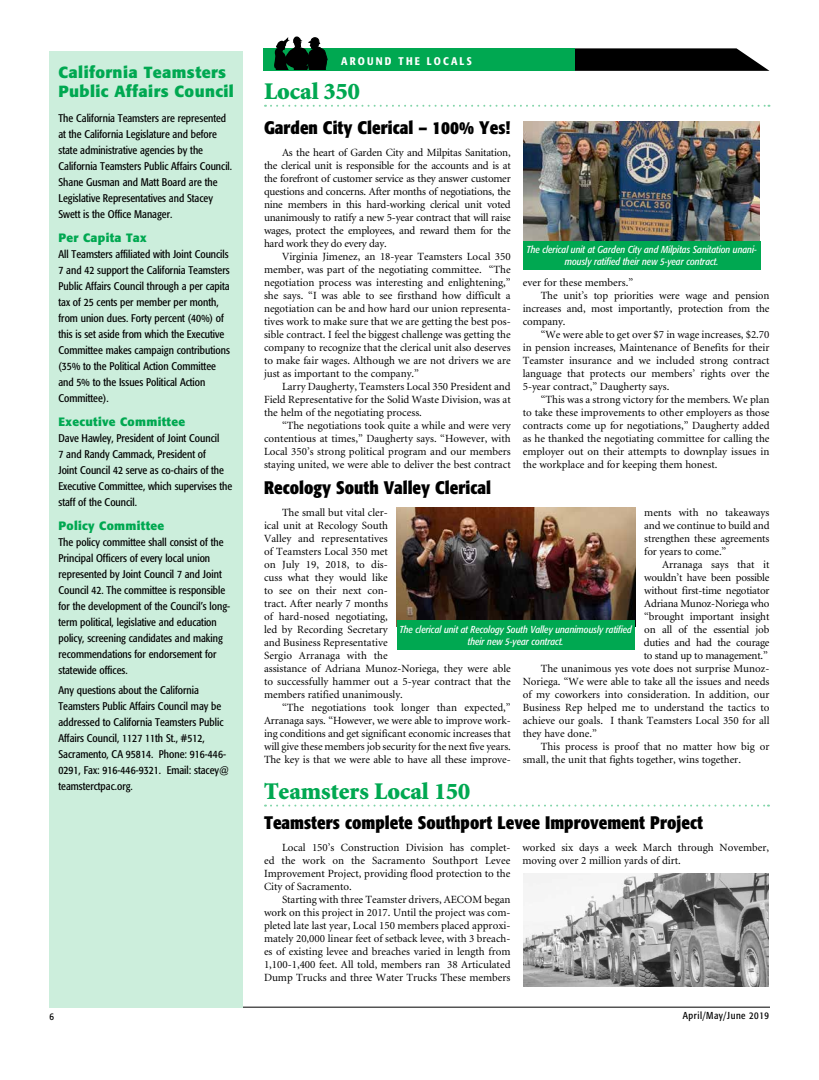
<style>
.page{position:relative;width:819px;height:1080px;background:#fff}
.page>*{position:absolute;margin:0;border:0;box-sizing:border-box;transform-origin:0 0}
.t1{font:900 24px "Minion";color:#00a851}
.t2{font:700 condensed 18px "Formata";color:#000}
.t3{font:700 16px/19.2px "Formata";letter-spacing:.025em;color:#00a851}
.t4{font:700 12px "Formata";letter-spacing:.025em;color:#00a851}
.t5{font:11px/13px "Minion";color:#000;text-align:justify}
.t6{font:condensed 11px/16px "Formata";color:#000}
.t7{font:11px "Minion";letter-spacing:-.02em;color:#000}
.t8{font:500 condensed 11px "Formata";letter-spacing:.2em;color:#fff}
.t9{font:italic condensed 10px/12px "Formata";color:#fff;text-align:center}
.t10{font:condensed 10px "Formata";letter-spacing:.05em;color:#000}
</style>
<div class="page">
<hr style="left:50px;top:1007px;width:720px;height:1px;background:#000">
<div style="left:50px;top:52px;width:193px;height:956px;background:#cceedc"></div>
<svg style="left:265px;top:105px;width:504px;height:2px"></svg>
<img style="left:397px;top:508px;width:238px;height:112px">
<img style="left:523px;top:122px;width:237px;height:119px">
<svg style="left:265px;top:805px;width:504px;height:2px"></svg>
<img style="left:523px;top:873px;width:246px;height:113px">
<div style="left:523px;top:241px;width:237px;height:29px;background:#00a851"></div>
<div style="left:397px;top:620px;width:238px;height:30px;background:#00a851"></div>
<svg style="left:575px;top:48px;width:195px;height:23px;background:#1b1b1b"></svg>
<div style="left:264px;top:48px;width:311px;height:23px;background:#00a851"></div>
<svg style="left:274px;top:36px;width:53px;height:34px"></svg>
<h3 class="t3" style="left:58px;top:62px;width:177px">California Teamsters<br>Public Affairs Council</h3>
<p class="t6" style="left:58px;top:110px;width:175px">The California Teamsters are represented at the California Legislature and before state administrative agencies by the California Teamsters Public Affairs Council.<br>Shane Gusman and Matt Board are the Legislative Representatives and Stacey Swett is the Office Manager.</p>
<p class="t4" style="left:58px;top:230px;width:90px">Per Capita Tax</p>
<p class="t6" style="left:58px;top:246px;width:173px">All Teamsters affiliated with Joint Councils 7 and 42 support the California Teamsters Public Affairs Council through a per capita tax of 25 cents per member per month, from union dues. Forty percent (40%) of this is set aside from which the Executive Committee makes campaign contributions (35% to the Political Action Committee and 5% to the Issues Political Action Committee).</p>
<p class="t4" style="left:58px;top:414px;width:128px">Executive Committee</p>
<p class="t6" style="left:58px;top:430px;width:175px">Dave Hawley, President of Joint Council<br>7 and Randy Cammack, President of<br>Joint Council 42 serve as co-chairs of the Executive Committee, which supervises the staff of the Council.</p>
<p class="t4" style="left:58px;top:518px;width:107px">Policy Committee</p>
<p class="t6" style="left:58px;top:534px;width:173px">The policy committee shall consist of the Principal Officers of every local union represented by Joint Council 7 and Joint Council 42. The committee is responsible for the development of the Council’s long&shy;term political, legislative and education policy, screening candidates and making recommendations for endorsement for statewide offices.</p>
<p class="t6" style="left:58px;top:682px;width:172px">Any questions about the California Teamsters Public Affairs Council may be addressed to California Teamsters Public Affairs Council, 1127 11th St., #512, Sacramento, CA 95814. Phone: 916-446- 0291, Fax: 916-446-9321. Email: stacey@ teamsterctpac.org.</p>
<p class="t8" style="left:341px;top:54px;width:132px">AROUND THE LOCALS</p>
<h1 class="t1" style="left:264px;top:79px;width:97px">Local 350</h1>
<h2 class="t2" style="left:264px;top:116px;width:248px">Garden City Clerical – 100% Yes!</h2>
<p class="t5" style="left:264px;top:146px;width:248px;text-indent:18px">As the heart of Garden City and Milpitas Sanitation, the clerical unit is responsible for the accounts and is at the forefront of customer service as they answer customer questions and concerns. After months of negotiations, the nine members in this hard-working clerical unit voted unanimously to ratify a new 5-year contract that will raise wages, protect the employees, and reward them for the hard work they do every day.</p>
<p class="t5" style="left:264px;top:250px;width:248px;text-indent:18px">Virginia Jimenez, an 18-year Teamsters Local 350 member, was part of the negotiating committee. “The negotiation process was interesting and enlightening,” she says. “I was able to see firsthand how difficult a negotiation can be and how hard our union representa&shy;tives work to make sure that we are getting the best pos&shy;sible contract. I feel the biggest challenge was getting the company to recognize that the clerical unit also deserves to make fair wages. Although we are not drivers we are just as important to the company.”</p>
<p class="t5" style="left:264px;top:380px;width:248px;text-indent:18px">Larry Daugherty, Teamsters Local 350 President and Field Representative for the Solid Waste Division, was at the helm of the negotiating process.</p>
<p class="t5" style="left:264px;top:419px;width:248px;text-indent:18px">“The negotiations took quite a while and were very contentious at times,” Daugherty says. “However, with Local 350’s strong political program and our members staying united, we were able to deliver the best contract</p>
<p class="t9" style="left:526px;top:244px;width:232px">The clerical unit at Garden City and Milpitas Sanitation unani&shy;mously ratified their new 5-year contract.</p>
<p class="t5" style="left:523px;top:276px;width:112px">ever for these members.”</p>
<p class="t5" style="left:541px;top:289px;width:230px">The unit’s top priorities were wage and pension</p>
<p class="t5" style="left:523px;top:302px;width:248px">increases and, most importantly, protection from the</p>
<p class="t5" style="left:523px;top:315px;width:44px">company.</p>
<p class="t5" style="left:541px;top:328px;width:230px">“We were able to get over $7 in wage increases, $2.70</p>
<p class="t5" style="left:523px;top:341px;width:248px">in pension increases, Maintenance of Benefits for their</p>
<p class="t5" style="left:523px;top:354px;width:248px">Teamster insurance and we included strong contract</p>
<p class="t5" style="left:523px;top:367px;width:248px">language that protects our members’ rights over the</p>
<p class="t5" style="left:523px;top:380px;width:148px">5-year contract,” Daugherty says.</p>
<p class="t5" style="left:541px;top:393px;width:230px">“This was a strong victory for the members. We plan</p>
<p class="t5" style="left:523px;top:406px;width:248px">to take these improvements to other employers as those</p>
<p class="t5" style="left:523px;top:419px;width:248px">contracts come up for negotiations,” Daugherty added</p>
<p class="t5" style="left:523px;top:432px;width:248px">as he thanked the negotiating committee for calling the</p>
<p class="t5" style="left:523px;top:445px;width:248px">employer out on their attempts to downplay issues in</p>
<p class="t5" style="left:523px;top:458px;width:196px">the workplace and for keeping them honest.</p>
<h2 class="t2" style="left:264px;top:476px;width:229px">Recology South Valley Clerical</h2>
<p class="t5" style="left:264px;top:506px;width:248px;text-align:left;text-indent:18px">The small but vital cler-<br>ical unit at Recology South<br>Valley and representatives<br>of Teamsters Local 350 met<br>on July 19, 2018, to dis-<br>cuss what they would like<br>to see on their next con-<br>tract. After nearly 7 months<br>of hard-nosed negotiating,<br>led by Recording Secretary<br>and Business Representative<br>Sergio Arranaga with the<br>assistance of Adriana Munoz-Noriega, they were able to successfully hammer out a 5-year contract that the members ratified unanimously.</p>
<p class="t5" style="left:264px;top:701px;width:248px;text-indent:18px">“The negotiations took longer than expected,” Arranaga says. “However, we were able to improve work&shy;ing conditions and get significant economic increases that will give these members job security for the next five years.<br>The key is that we were able to have all these improve-</p>
<p class="t5" style="left:644px;top:506px;width:127px">ments with no takeaways and we continue to build and strengthen these agreements for years to come.”</p>
<p class="t5" style="left:662px;top:558px;width:109px">Arranaga says that it</p>
<p class="t7" style="left:644px;top:572px;width:127px">wouldn’t have been possible</p>
<p class="t7" style="left:644px;top:585px;width:127px">without first-time negotiator</p>
<p class="t7" style="left:644px;top:598px;width:127px">Adriana Munoz-Noriega who</p>
<p class="t5" style="left:644px;top:610px;width:127px">“brought important insight</p>
<p class="t5" style="left:644px;top:623px;width:127px">on all of the essential job</p>
<p class="t7" style="left:644px;top:637px;width:127px">duties and had the courage</p>
<p class="t7" style="left:644px;top:650px;width:126px">to stand up to management.”</p>
<p class="t5" style="left:541px;top:662px;width:230px">The unanimous yes vote does not surprise Munoz-</p>
<p class="t5" style="left:523px;top:675px;width:248px">Noriega. “We were able to take all the issues and needs</p>
<p class="t5" style="left:523px;top:688px;width:248px">of my coworkers into consideration. In addition, our</p>
<p class="t5" style="left:523px;top:701px;width:248px">Business Rep helped me to understand the tactics to</p>
<p class="t5" style="left:523px;top:714px;width:248px">achieve our goals. I thank Teamsters Local 350 for all</p>
<p class="t5" style="left:523px;top:727px;width:76px">they have done.”</p>
<p class="t5" style="left:541px;top:740px;width:230px">This process is proof that no matter how big or</p>
<p class="t5" style="left:523px;top:753px;width:220px">small, the unit that fights together, wins together.</p>
<p class="t9" style="left:399px;top:624px;width:234px">The clerical unit at Recology South Valley unanimously ratified their new 5-year contract.</p>
<h1 class="t1" style="left:264px;top:779px;width:208px">Teamsters Local 150</h1>
<h2 class="t2" style="left:264px;top:812px;width:441px">Teamsters complete Southport Levee Improvement Project</h2>
<p class="t5" style="left:264px;top:842px;width:248px;text-indent:18px">Local 150’s Construction Division has complet&shy;ed the work on the Sacramento Southport Levee Improvement Project, providing flood protection to the City of Sacramento.</p>
<p class="t5" style="left:264px;top:894px;width:248px;text-indent:18px">Starting with three Teamster drivers, AECOM began work on this project in 2017. Until the project was com&shy;pleted late last year, Local 150 members placed approxi&shy;mately 20,000 linear feet of setback levee, with 3 breach&shy;es of existing levee and breaches varied in length from 1,100-1,400 feet. All told, members ran 38 Articulated Dump Trucks and three Water Trucks These members</p>
<p class="t5" style="left:523px;top:842px;width:248px">worked six days a week March through November, moving over 2 million yards of dirt.</p>
<p class="t10" style="left:50px;top:1011px;width:6px">6</p>
<p class="t10" style="left:683px;top:1010px;width:88px">April/May/June 2019</p>
</div>
